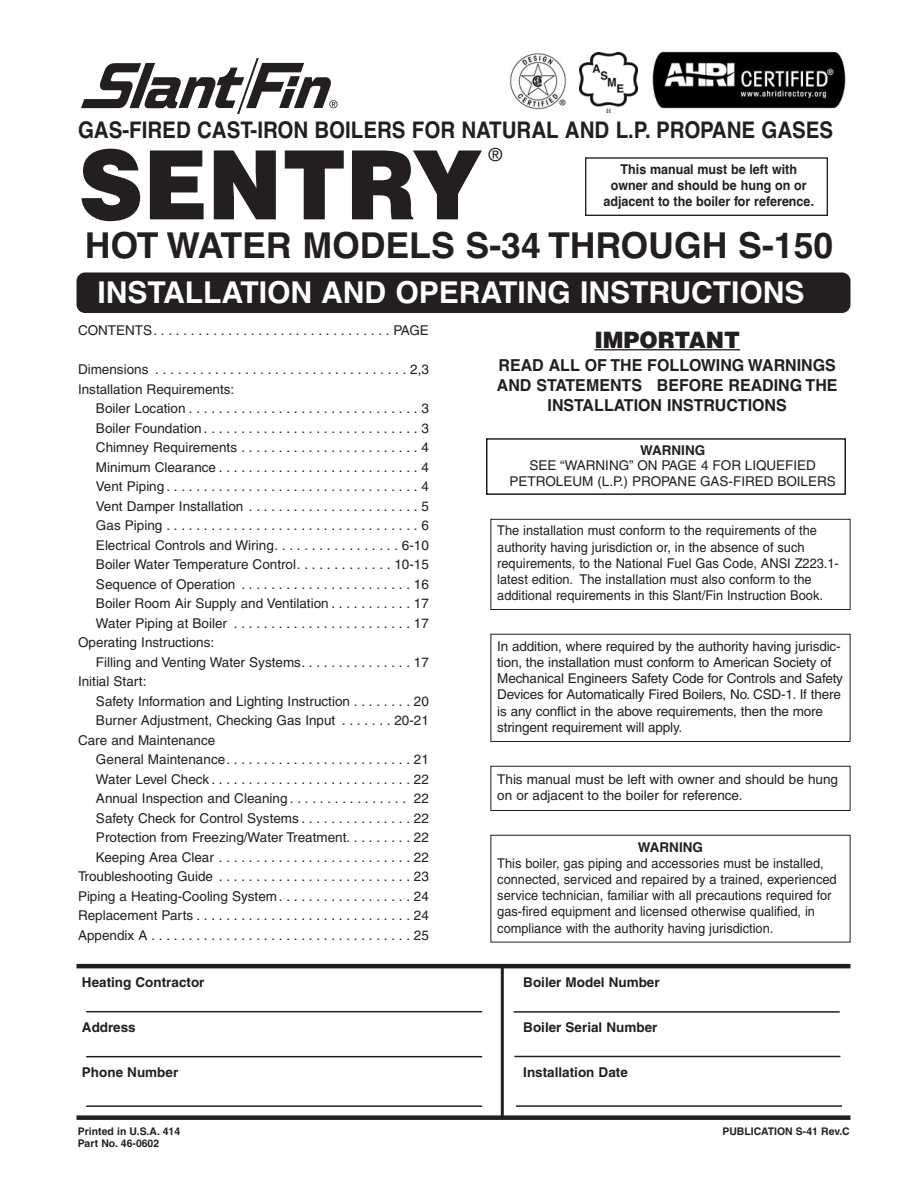
<style>
.page{position:relative;width:918px;height:1188px;background:#fff}
.page>*{position:absolute;margin:0;border:0;box-sizing:border-box;transform-origin:0 0}
.t1{font:900 95.7px "Helvetica";color:#231f20;scale:.93 1}
.t2{font:700 35.55px "Helvetica";color:#231f20}
.t3{font:700 30px "Helvetica";color:#fff}
.t4{font:700 22.8px "Helvetica";color:#231f20;scale:.9 1}
.t5{font:900 22.65px "Helvetica";color:#231f20}
.t6{font:18px "Helvetica";color:#231f20}
.t7{font:700 16.5px/19.8px "Helvetica";color:#231f20;text-align:center}
.t8{font:13.5px/16.2px "Helvetica";color:#231f20}
.t9{font:13.5px/16.2px "Helvetica";color:#231f20;scale:.95 1}
.t10{font:700 13.5px "Helvetica";color:#231f20}
.t11{font:700 13.5px/16.2px "Helvetica";color:#231f20;text-align:center;scale:.93 1}
.t12{font:700 10.5px "Helvetica";color:#231f20}
</style>
<div class="page">
<div style="left:76px;top:272px;width:774px;height:41px;background:#231f20;border-radius:9px"></div>
<svg style="left:81px;top:58px;width:257px;height:56px"></svg>
<div style="left:490px;top:519px;width:360px;height:91px;border:1px solid #231f20"></div>
<div style="left:490px;top:634px;width:360px;height:108px;border:1px solid #231f20"></div>
<div style="left:490px;top:766px;width:360px;height:45px;border:1px solid #231f20"></div>
<div style="left:490px;top:835px;width:360px;height:107px;border:1px solid #231f20"></div>
<hr style="left:86px;top:1011px;width:396px;height:1px;background:#231f20">
<hr style="left:514px;top:1011px;width:326px;height:2px;background:#231f20">
<hr style="left:514px;top:1056px;width:326px;height:1px;background:#231f20">
<hr style="left:516px;top:1105px;width:326px;height:2px;background:#231f20">
<hr style="left:86px;top:1056px;width:396px;height:1px;background:#231f20">
<hr style="left:86px;top:1105px;width:396px;height:2px;background:#231f20">
<hr style="left:501px;top:966px;width:3px;height:153px;background:#231f20">
<hr style="left:76px;top:964px;width:774px;height:4px;background:#231f20">
<div style="left:76px;top:1115px;width:774px;height:5px;background:#231f20"></div>
<div style="left:585px;top:157px;width:243px;height:59px;border:1px solid #231f20"></div>
<div style="left:486px;top:438px;width:360px;height:57px;border:2px solid #231f20"></div>
<hr style="left:594px;top:349px;width:146px;height:1px;background:#231f20">
<img style="left:509px;top:53px;width:58px;height:57px">
<img style="left:579px;top:53px;width:59px;height:59px">
<img style="left:652px;top:51px;width:194px;height:58px">
<h3 class="t4" style="left:78px;top:122px;width:841px">GAS-FIRED CAST-IRON BOILERS FOR NATURAL AND L.P. PROPANE GASES</h3>
<h1 class="t1" style="left:79px;top:150px;width:436px">SENTRY</h1>
<h3 class="t6" style="left:489px;top:148px;width:15px">®</h3>
<p class="t11" style="left:603px;top:162px;width:228px">This manual must be left with owner and should be hung on or adjacent to the boiler for reference.</p>
<h2 class="t2" style="left:85px;top:232px;width:750px">HOT WATER MODELS S-34 THROUGH S-150</h2>
<h3 class="t3" style="left:97px;top:281px;width:708px">INSTALLATION AND OPERATING INSTRUCTIONS</h3>
<p class="t8" style="left:78px;top:324px;width:352px">CONTENTS. . . . . . . . . . . . . . . . . . . . . . . . . . . . . . . . PAGE</p>
<p class="t8" style="left:78px;top:361px;width:352px;line-height:19.5px">Dimensions . . . . . . . . . . . . . . . . . . . . . . . . . . . . . . . . . . 2,3<br>Installation Requirements:</p>
<p class="t8" style="left:96px;top:402px;width:334px">Boiler Location . . . . . . . . . . . . . . . . . . . . . . . . . . . . . . . 3</p>
<p class="t8" style="left:96px;top:421px;width:334px">Boiler Foundation . . . . . . . . . . . . . . . . . . . . . . . . . . . . . 3</p>
<p class="t8" style="left:96px;top:441px;width:334px">Chimney Requirements . . . . . . . . . . . . . . . . . . . . . . . . 4</p>
<p class="t8" style="left:96px;top:460px;width:334px">Minimum Clearance . . . . . . . . . . . . . . . . . . . . . . . . . . . 4</p>
<p class="t8" style="left:96px;top:480px;width:334px">Vent Piping . . . . . . . . . . . . . . . . . . . . . . . . . . . . . . . . . . 4</p>
<p class="t8" style="left:96px;top:499px;width:334px">Vent Damper Installation . . . . . . . . . . . . . . . . . . . . . . . 5</p>
<p class="t8" style="left:96px;top:519px;width:334px">Gas Piping . . . . . . . . . . . . . . . . . . . . . . . . . . . . . . . . . . 6</p>
<p class="t8" style="left:96px;top:538px;width:334px">Electrical Controls and Wiring. . . . . . . . . . . . . . . . . 6-10</p>
<p class="t8" style="left:96px;top:558px;width:334px">Boiler Water Temperature Control. . . . . . . . . . . . . 10-15</p>
<p class="t8" style="left:96px;top:577px;width:334px">Sequence of Operation . . . . . . . . . . . . . . . . . . . . . . . 16</p>
<p class="t8" style="left:96px;top:597px;width:335px">Boiler Room Air Supply and Ventilation . . . . . . . . . . . 17</p>
<p class="t8" style="left:96px;top:616px;width:334px">Water Piping at Boiler . . . . . . . . . . . . . . . . . . . . . . . . 17</p>
<p class="t8" style="left:78px;top:636px;width:138px">Operating Instructions:</p>
<p class="t8" style="left:96px;top:655px;width:334px">Filling and Venting Water Systems. . . . . . . . . . . . . . . 17</p>
<p class="t8" style="left:78px;top:675px;width:70px">Initial Start:</p>
<p class="t8" style="left:96px;top:694px;width:335px">Safety Information and Lighting Instruction . . . . . . . . 20</p>
<p class="t8" style="left:96px;top:714px;width:335px">Burner Adjustment, Checking Gas Input . . . . . . . 20-21</p>
<p class="t8" style="left:78px;top:733px;width:139px">Care and Maintenance</p>
<p class="t8" style="left:96px;top:753px;width:334px">General Maintenance. . . . . . . . . . . . . . . . . . . . . . . . . 21</p>
<p class="t8" style="left:96px;top:772px;width:334px">Water Level Check . . . . . . . . . . . . . . . . . . . . . . . . . . . 22</p>
<p class="t8" style="left:96px;top:792px;width:335px">Annual Inspection and Cleaning . . . . . . . . . . . . . . . . 22</p>
<p class="t8" style="left:96px;top:811px;width:334px">Safety Check for Control Systems . . . . . . . . . . . . . . . 22</p>
<p class="t8" style="left:96px;top:831px;width:334px">Protection from Freezing/Water Treatment. . . . . . . . . 22</p>
<p class="t8" style="left:96px;top:850px;width:334px">Keeping Area Clear . . . . . . . . . . . . . . . . . . . . . . . . . . 22</p>
<p class="t8" style="left:78px;top:870px;width:352px">Troubleshooting Guide . . . . . . . . . . . . . . . . . . . . . . . . . . 23</p>
<p class="t8" style="left:78px;top:889px;width:352px">Piping a Heating-Cooling System. . . . . . . . . . . . . . . . . . 24</p>
<p class="t8" style="left:78px;top:909px;width:352px">Replacement Parts . . . . . . . . . . . . . . . . . . . . . . . . . . . . . 24</p>
<p class="t8" style="left:78px;top:928px;width:352px">Appendix A . . . . . . . . . . . . . . . . . . . . . . . . . . . . . . . . . . . 25</p>
<p class="t10" style="left:82px;top:977px;width:124px">Heating Contractor</p>
<p class="t10" style="left:82px;top:1022px;width:55px">Address</p>
<p class="t10" style="left:82px;top:1067px;width:98px">Phone Number</p>
<h3 class="t5" style="left:594px;top:331px;width:147px">IMPORTANT</h3>
<p class="t7" style="left:497px;top:357px;width:342px">READ ALL OF THE FOLLOWING WARNINGS<br>AND STATEMENTS BEFORE READING THE<br>INSTALLATION INSTRUCTIONS</p>
<p class="t10" style="left:640px;top:445px;width:67px">WARNING</p>
<p class="t8" style="left:510px;top:458px;width:328px;text-align:center">SEE “WARNING” ON PAGE 4 FOR LIQUEFIED<br>PETROLEUM (L.P.) PROPANE GAS-FIRED BOILERS</p>
<p class="t9" style="left:497px;top:524px;width:361px">The installation must conform to the requirements of the authority having jurisdiction or, in the absence of such requirements, to the National Fuel Gas Code, ANSI Z223.1- latest edition. The installation must also conform to the additional requirements in this Slant/Fin Instruction Book.</p>
<p class="t8" style="left:497px;top:639px;width:347px">In addition, where required by the authority having jurisdic&shy;tion, the installation must conform to American Society of Mechanical Engineers Safety Code for Controls and Safety Devices for Automatically Fired Boilers, No. CSD-1. If there is any conflict in the above requirements, then the more stringent requirement will apply.</p>
<p class="t8" style="left:497px;top:772px;width:342px">This manual must be left with owner and should be hung on or adjacent to the boiler for reference.</p>
<p class="t10" style="left:638px;top:843px;width:67px">WARNING</p>
<p class="t9" style="left:497px;top:856px;width:359px">This boiler, gas piping and accessories must be installed, connected, serviced and repaired by a trained, experienced service technician, familiar with all precautions required for gas-fired equipment and licensed otherwise qualified, in compliance with the authority having jurisdiction.</p>
<p class="t10" style="left:523px;top:978px;width:138px">Boiler Model Number</p>
<p class="t10" style="left:523px;top:1023px;width:136px">Boiler Serial Number</p>
<p class="t10" style="left:523px;top:1068px;width:106px">Installation Date</p>
<p class="t12" style="left:78px;top:1127px;width:104px">Printed in U.S.A. 414</p>
<p class="t12" style="left:722px;top:1127px;width:129px">PUBLICATION S-41 Rev.C</p>
<p class="t12" style="left:78px;top:1140px;width:83px">Part No. 46-0602</p>
</div>
